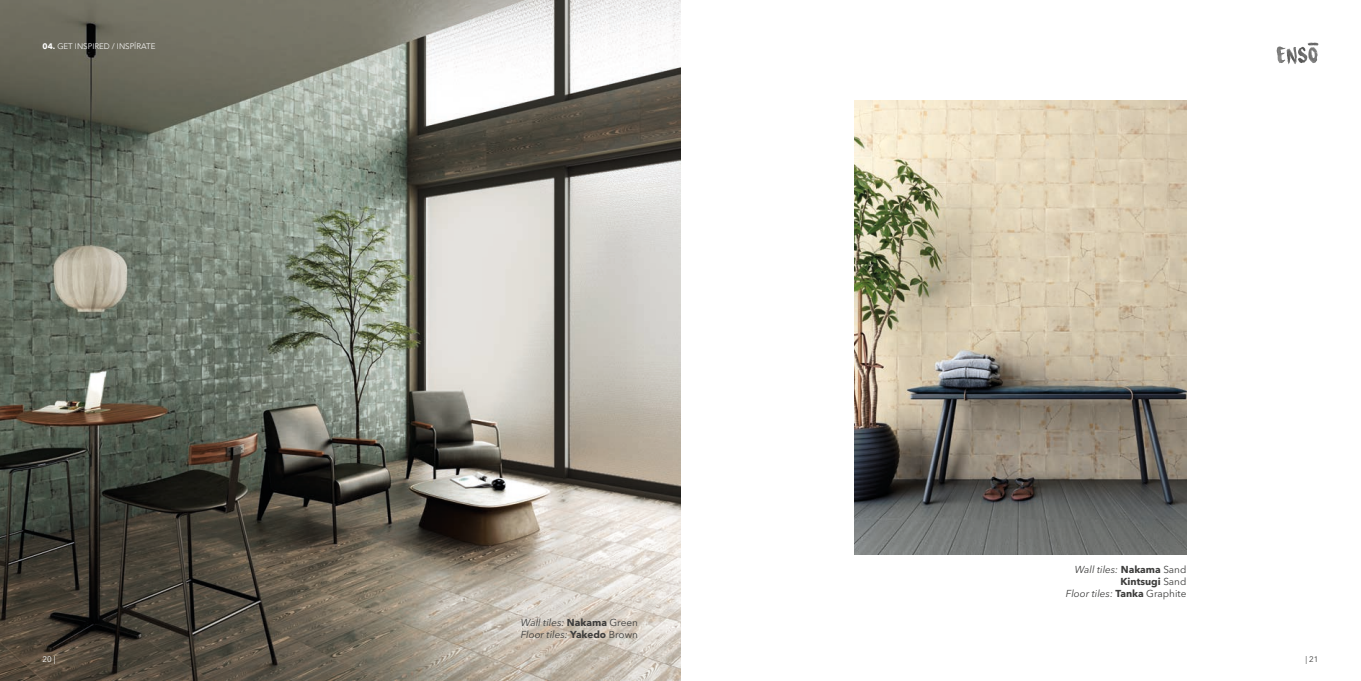
<style>
.page{position:relative;width:1361px;height:681px;background:#fff}
.page>*{position:absolute;margin:0;border:0;box-sizing:border-box;transform-origin:0 0}
.t1{font:italic 10px/12px "Avenir Next LT Pro";color:#3d3d3c}
.t2{font:300 8px "Avenir LT Std";color:#fff}
.t3{font:8px "Avenir Next LT Pro";color:#fff}
.t4{font:8px "Avenir Next LT Pro";color:#3d3d3c}
.s1{font-family:"Avenir Next LT Pro";font-weight:700}
.s2{font-weight:700;font-style:normal}
.s3{font-style:normal}
</style>
<div class="page">
<img style="left:0;top:0;width:680px;height:680px">
<img style="left:854px;top:101px;width:333px;height:453px">
<svg style="left:1276px;top:43px;width:42px;height:21px"></svg>
<p class="t2" style="left:43px;top:41px;width:114px"><span class="s1">04.</span> GET INSPIRED / INSPÍRATE</p>
<p class="t1" style="left:521px;top:616px;width:119px">Wall tiles: <span class="s2">Nakama</span> <span class="s3">Green<br></span>Floor tiles: <span class="s2">Yakedo</span> <span class="s3">Brown</span></p>
<p class="t1" style="left:1066px;top:563px;width:122px;text-align:right">Wall tiles: <span class="s2">Nakama</span> <span class="s3">Sand<br></span><span class="s2">Kintsugi</span> <span class="s3">Sand<br></span>Floor tiles: <span class="s2">Tanka</span> <span class="s3">Graphite</span></p>
<p class="t3" style="left:43px;top:654px;width:15px">20 |</p>
<p class="t4" style="left:1305px;top:654px;width:15px">| 21</p>
</div>
